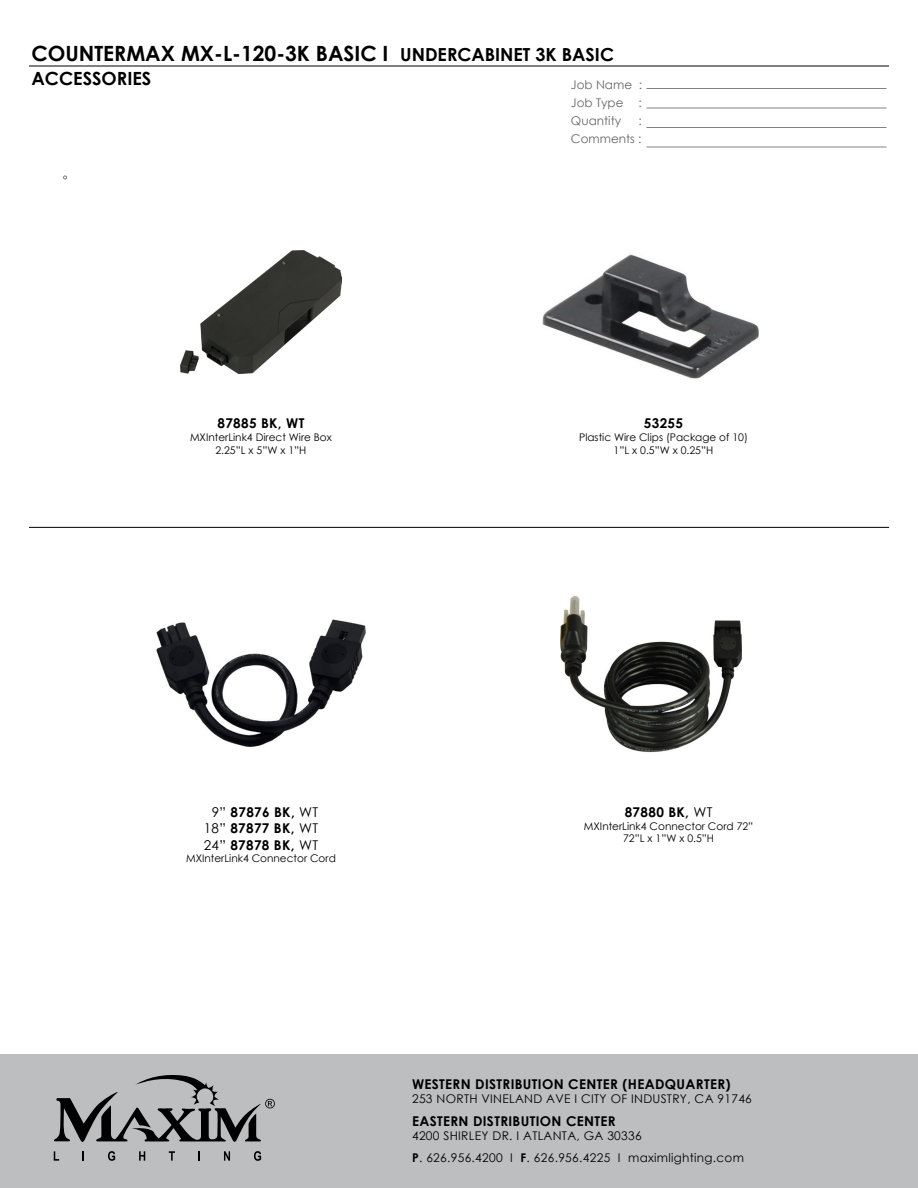
<style>
.page{position:relative;width:918px;height:1188px;background:#fff}
.page>*{position:absolute;margin:0;border:0;box-sizing:border-box;transform-origin:0 0}
.t1{font:700 21px "Century Gothic";color:#000}
.t2{font:700 18.15px "Century Gothic";color:#000}
.t3{font:700 13.5px/16.2px "Century Gothic";letter-spacing:.025em;color:#000;text-align:center}
.t4{font:12px/21.5px "Century Gothic";letter-spacing:.025em;color:#000}
.t5{font:12px/18px "Century Gothic";color:#666;text-align:justify}
.t6{font:10.5px/12.6px "Century Gothic";color:#000;text-align:center}
.s1{font-size:18px}
.s2{font-weight:400}
.s3{font-weight:700}
</style>
<div class="page">
<img style="left:156px;top:619px;width:210px;height:128px">
<hr style="left:29px;top:66px;width:860px;height:1px;background:#000">
<hr style="left:29px;top:527px;width:860px;height:1px;background:#000">
<hr style="left:646px;top:88px;width:240px;height:1px;background:#808285">
<hr style="left:646px;top:108px;width:240px;height:1px;background:#808285">
<hr style="left:646px;top:127px;width:240px;height:1px;background:#808285">
<hr style="left:646px;top:147px;width:240px;height:1px;background:#808285">
<div style="left:0;top:1054px;width:918px;height:134px;background:#bcbec0"></div>
<svg style="left:54px;top:1151px;width:5px;height:10px"></svg>
<svg style="left:108px;top:1151px;width:7px;height:10px"></svg>
<svg style="left:139px;top:1151px;width:6px;height:10px"></svg>
<svg style="left:169px;top:1151px;width:6px;height:10px"></svg>
<svg style="left:198px;top:1151px;width:2px;height:10px"></svg>
<svg style="left:224px;top:1151px;width:6px;height:10px"></svg>
<svg style="left:254px;top:1151px;width:7px;height:10px"></svg>
<svg style="left:54px;top:1075px;width:221px;height:67px"></svg>
<img style="left:181px;top:251px;width:160px;height:122px">
<img style="left:542px;top:254px;width:217px;height:125px">
<img style="left:560px;top:595px;width:182px;height:158px">
<h1 class="t1" style="left:32px;top:38px;width:584px">COUNTERMAX MX-L-120-3K BASIC I <span class="s1">UNDERCABINET 3K BASIC</span></h1>
<h2 class="t2" style="left:32px;top:65px;width:121px">ACCESSORIES</h2>
<p class="t5" style="left:571px;top:75px;width:73px">Job Name :<br>Job Type :<br>Quantity</p>
<p class="t5" style="left:571px;top:111px;width:72px;text-align:right">:<br>Comments :</p>
<p class="t3" style="left:218px;top:415px;width:88px">87885 BK, WT</p>
<p class="t6" style="left:190px;top:431px;width:143px">MXInterLink4 Direct Wire Box<br>2.25”L x 5”W x 1”H</p>
<p class="t3" style="left:644px;top:415px;width:41px">53255</p>
<p class="t6" style="left:579px;top:431px;width:170px">Plastic Wire Clips (Package of 10)<br>1”L x 0.5”W x 0.25”H</p>
<p class="t3" style="left:204px;top:804px;width:116px"><span class="s2">9”</span> 87876 BK, <span class="s2">WT<br>18”</span> 87877 BK, <span class="s2">WT<br>24”</span> 87878 BK, <span class="s2">WT</span></p>
<p class="t6" style="left:186px;top:852px;width:151px">MXInterLink4 Connector Cord</p>
<p class="t3" style="left:625px;top:804px;width:89px">87880 BK, <span class="s2">WT</span></p>
<p class="t6" style="left:584px;top:820px;width:171px">MXInterLink4 Connector Cord 72”<br>72”L x 1”W x 0.5”H</p>
<p class="t3" style="left:412px;top:1075px;width:320px">WESTERN DISTRIBUTION CENTER (HEADQUARTER)</p>
<p class="t4" style="left:412px;top:1088px;width:341px">253 NORTH VINELAND AVE I CITY OF INDUSTRY, CA 91746</p>
<p class="t3" style="left:412px;top:1112px;width:205px">EASTERN DISTRIBUTION CENTER</p>
<p class="t4" style="left:412px;top:1125px;width:333px">4200 SHIRLEY DR. I ATLANTA, GA 30336<br><span class="s3">P</span>. 626.956.4200 I <span class="s3">F</span>. 626.956.4225 I maximlighting.com</p>
</div>
